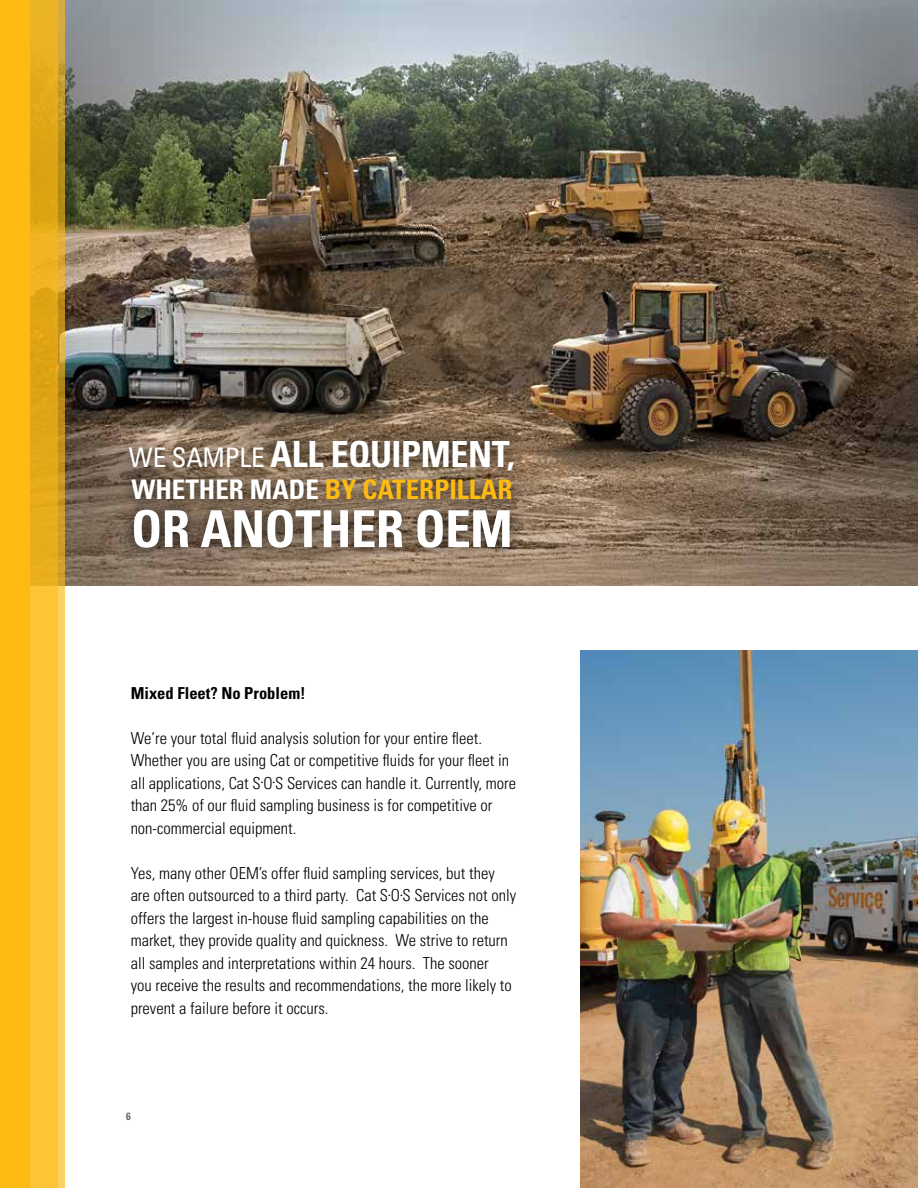
<style>
.page{position:relative;width:918px;height:1188px;background:#fff}
.page>*{position:absolute;margin:0;border:0;box-sizing:border-box;transform-origin:0 0}
.t1{font:700 condensed 51px "Univers LT Std";letter-spacing:-.01em;color:#fff}
.t2{font:700 condensed 36px "Univers LT Std";letter-spacing:-.01em;color:#fff}
.t3{font:700 condensed 27px "Univers LT Std";color:#fdba12}
.t4{font:300 condensed 16.5px/22.5px "Univers LT Std";color:#000}
.t5{font:700 condensed 16.5px "Univers LT Std";color:#000}
.t6{font:700 condensed 10.5px "Univers LT Std";color:#636466}
.t7{font:300 condensed 4.5px "Univers LT Std";color:#000}
.s1{font-weight:400;font-size:27px}
.s2{color:#fff}
.s3{font-size:16.5px}
</style>
<div class="page">
<img style="left:64px;top:0;width:854px;height:586px">
<div style="left:0;top:0;width:30px;height:1188px;background:#fdba12"></div>
<svg style="left:30px;top:0;width:28px;height:1188px;background:#f0b728"></svg>
<svg style="left:58px;top:0;width:6px;height:1188px;background:#e2b647"></svg>
<div style="left:115px;top:426px;width:412px;height:136px;background:#000;opacity:.75"></div>
<img style="left:580px;top:650px;width:338px;height:538px">
<h2 class="t2" style="left:129px;top:432px;width:387px"><span class="s1">WE SAMPLE</span> ALL EQUIPMENT,</h2>
<h3 class="t3" style="left:131px;top:473px;width:382px"><span class="s2">WHETHER MADE</span> BY CATERPILLAR</h3>
<h1 class="t1" style="left:131px;top:498px;width:383px">OR ANOTHER OEM</h1>
<p class="t5" style="left:131px;top:683px;width:177px">Mixed Fleet? No Problem!</p>
<p class="t4" style="left:131px;top:727px;width:380px">We’re your total fluid analysis solution for your entire fleet.<br>Whether you are using Cat or competitive fluids for your fleet in all applications, Cat S</p>
<p class="t4" style="left:131px;top:772px;width:387px;text-indent:144px">S Services can handle it. Currently, more than 25% of our fluid sampling business is for competitive or non-commercial equipment.</p>
<p class="t4" style="left:131px;top:862px;width:366px">Yes, many other OEM’s offer fluid sampling services, but they are often outsourced to a third party. Cat S</p>
<p class="t7" style="left:261px;top:780px;width:16px">•<span class="s3">O</span>•</p>
<p class="t4" style="left:131px;top:884px;width:387px;text-indent:272px">S Services not only offers the largest in-house fluid sampling capabilities on the market, they provide quality and quickness. We strive to return all samples and interpretations within 24 hours. The sooner<br>you receive the results and recommendations, the more likely to prevent a failure before it occurs.</p>
<p class="t7" style="left:388px;top:893px;width:16px">•<span class="s3">O</span>•</p>
<p class="t6" style="left:126px;top:1110px;width:6px">6</p>
</div>
